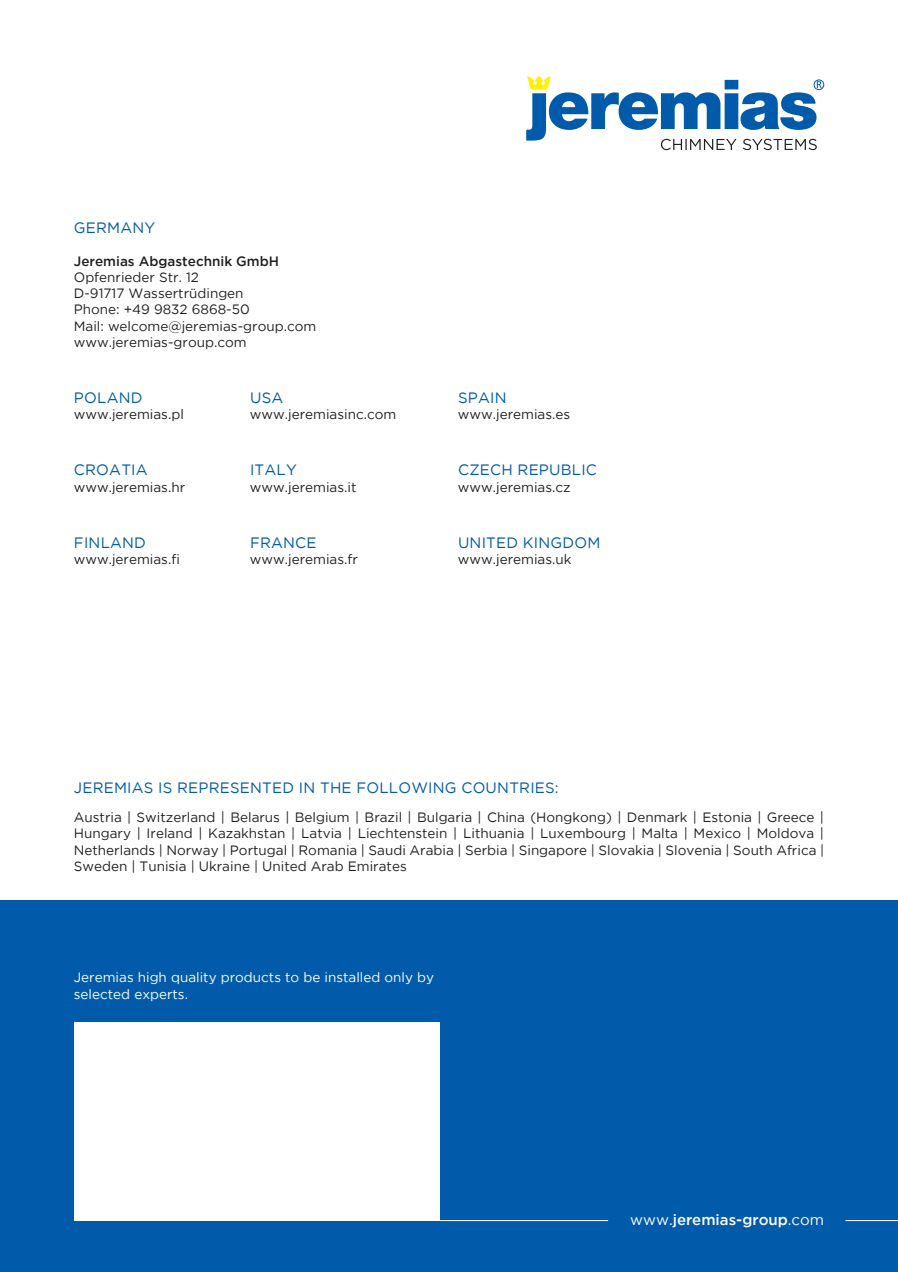
<style>
.page{position:relative;width:898px;height:1272px;background:#fff}
.page>*{position:absolute;margin:0;border:0;box-sizing:border-box;transform-origin:0 0}
.t1{font:15px "Gotham";letter-spacing:.015em;color:#015aaa}
.t2{font:500 15px "Gotham";color:#fff}
.t3{font:13.5px/16.2px "Gotham";color:#231f20}
.t4{font:13.5px/16.2px "Gotham";color:#fff}
.s1{font-weight:500}
.s2{font-weight:400}
</style>
<div class="page">
<div style="left:0;top:900px;width:897px;height:371px;background:#015aaa"></div>
<div style="left:813px;top:80px;width:10px;height:10px;border:1px solid #015aaa;border-radius:50%"></div>
<svg style="left:526px;top:76px;width:295px;height:74px"></svg>
<div style="left:74px;top:1022px;width:365px;height:198px;background:#fff"></div>
<hr style="left:845px;top:1220px;width:52px;height:1px;background:#fff">
<hr style="left:439px;top:1220px;width:169px;height:1px;background:#fff">
<p class="t1" style="left:74px;top:218px;width:83px">GERMANY</p>
<p class="t3" style="left:74px;top:253px;width:244px"><span class="s1">Jeremias Abgastechnik GmbH<br></span>Opfenrieder Str. 12<br>D-91717 Wassertrüdingen<br>Phone: +49 9832 6868-50<br>Mail: welcome@jeremias-group.com www.jeremias-group.com</p>
<p class="t1" style="left:74px;top:388px;width:70px">POLAND</p>
<p class="t3" style="left:74px;top:406px;width:111px">www.jeremias.pl</p>
<p class="t1" style="left:250px;top:388px;width:35px">USA</p>
<p class="t3" style="left:250px;top:406px;width:148px">www.jeremiasinc.com</p>
<p class="t1" style="left:458px;top:388px;width:50px">SPAIN</p>
<p class="t3" style="left:458px;top:406px;width:114px">www.jeremias.es</p>
<p class="t1" style="left:74px;top:460px;width:75px">CROATIA</p>
<p class="t3" style="left:74px;top:478px;width:113px">www.jeremias.hr</p>
<p class="t1" style="left:250px;top:460px;width:48px">ITALY</p>
<p class="t3" style="left:250px;top:478px;width:108px">www.jeremias.it</p>
<p class="t1" style="left:458px;top:460px;width:140px">CZECH REPUBLIC</p>
<p class="t3" style="left:458px;top:478px;width:114px">www.jeremias.cz</p>
<p class="t1" style="left:74px;top:533px;width:74px">FINLAND</p>
<p class="t3" style="left:74px;top:551px;width:107px">www.jeremias.fi</p>
<p class="t1" style="left:250px;top:533px;width:68px">FRANCE</p>
<p class="t3" style="left:250px;top:551px;width:109px">www.jeremias.fr</p>
<p class="t1" style="left:458px;top:533px;width:144px">UNITED KINGDOM</p>
<p class="t3" style="left:458px;top:551px;width:115px">www.jeremias.uk</p>
<p class="t1" style="left:74px;top:778px;width:486px">JEREMIAS IS REPRESENTED IN THE FOLLOWING COUNTRIES:</p>
<p class="t3" style="left:74px;top:809px;width:751px;text-align:justify">Austria | Switzerland | Belarus | Belgium | Brazil | Bulgaria | China (Hongkong) | Denmark | Estonia | Greece | Hungary | Ireland | Kazakhstan | Latvia | Liechtenstein | Lithuania | Luxembourg | Malta | Mexico | Moldova | Netherlands | Norway | Portugal | Romania | Saudi Arabia | Serbia | Singapore | Slovakia | Slovenia | South Africa | Sweden | Tunisia | Ukraine | United Arab Emirates</p>
<p class="t4" style="left:74px;top:969px;width:361px">Jeremias high quality products to be installed only by selected experts.</p>
<p class="t2" style="left:630px;top:1209px;width:195px"><span class="s2">www.</span>jeremias-group<span class="s2">.com</span></p>
</div>
